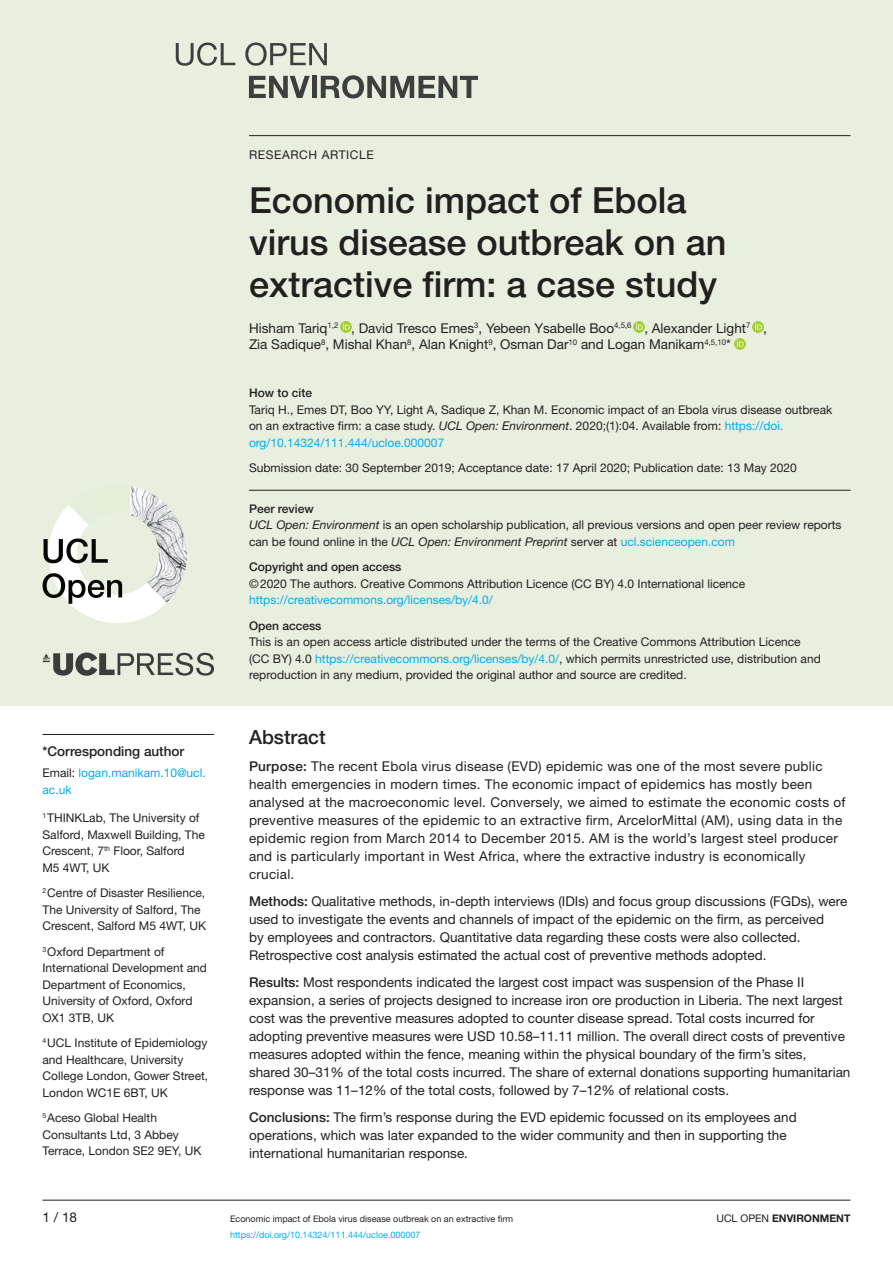
<style>
.page{position:relative;width:893px;height:1263px;background:#fff}
.page>*{position:absolute;margin:0;border:0;box-sizing:border-box;transform-origin:0 0}
.t1{font:500 36px/42px "Helvetica Neue LT Std";color:#231f20}
.t2{font:500 19.5px "Helvetica Neue LT Std";color:#231f20}
.t3{font:13.5px/18px "Helvetica Neue LT Std";color:#231f20}
.t4{font:13.5px/18px "Helvetica Neue LT Std";letter-spacing:.02em;color:#231f20}
.t5{font:500 13.5px "Helvetica Neue LT Std";color:#231f20}
.t6{font:12px/16.5px "Helvetica Neue LT Std";color:#231f20}
.t7{font:12px/16.5px "Helvetica Neue LT Std";color:#00aeef}
.t8{font:500 12px "Helvetica Neue LT Std";color:#231f20}
.t9{font:12px "Helvetica Neue LT Std";letter-spacing:.05em;color:#231f20}
.t10{font:700 10.5px "Helvetica Neue LT Std";color:#231f20}
.t11{font:9px "Helvetica Neue LT Std";color:#231f20}
.t12{font:9px "Helvetica Neue LT Std";color:#00aeef}
.s1{color:#231f20}
.s2{font-style:italic}
.s3{color:#00aeef}
.s4{font-weight:500}
.s5{font-weight:400}
</style>
<div class="page">
<hr style="left:43px;top:1200px;width:807px;height:1px;background:#231f20">
<div style="left:0;top:0;width:893px;height:705px;background:#e9efdf"></div>
<svg style="left:176px;top:43px;width:59px;height:23px"></svg>
<svg style="left:245px;top:43px;width:82px;height:23px"></svg>
<svg style="left:249px;top:76px;width:61px;height:22px"></svg>
<hr style="left:312px;top:76px;width:4px;height:22px;background:#3e3e3f">
<svg style="left:321px;top:75px;width:157px;height:23px"></svg>
<svg style="left:43px;top:652px;width:171px;height:24px"></svg>
<svg style="left:43px;top:486px;width:144px;height:137px"></svg>
<hr style="left:249px;top:135px;width:601px;height:1px;background:#231f20">
<hr style="left:249px;top:490px;width:601px;height:1px;background:#231f20">
<svg style="left:341px;top:322px;width:10px;height:10px"></svg>
<svg style="left:634px;top:322px;width:10px;height:10px"></svg>
<svg style="left:753px;top:322px;width:10px;height:10px"></svg>
<svg style="left:735px;top:338px;width:10px;height:11px"></svg>
<hr style="left:43px;top:734px;width:171px;height:1px;background:#231f20">
<p class="t5" style="left:43px;top:743px;width:143px">*Corresponding author</p>
<p class="t7" style="left:43px;top:764px;width:165px"><span class="s1">Email:</span> logan.manikam.10@ucl. ac.uk</p>
<p class="t6" style="left:43px;top:810px;width:164px"><sup>1</sup>THINKLab, The University of<br>Salford, Maxwell Building, The<br>Crescent, 7<sup>th</sup> Floor, Salford<br>M5 4WT, UK</p>
<p class="t6" style="left:43px;top:885px;width:165px"><sup>2</sup>Centre of Disaster Resilience,<br>The University of Salford, The<br>Crescent, Salford M5 4WT, UK</p>
<p class="t6" style="left:43px;top:943px;width:166px"><sup>3</sup>Oxford Department of<br>International Development and<br>Department of Economics,<br>University of Oxford, Oxford<br>OX1 3TB, UK</p>
<p class="t6" style="left:43px;top:1035px;width:167px"><sup>4</sup>UCL Institute of Epidemiology and Healthcare, University<br>College London, Gower Street,<br>London WC1E 6BT, UK</p>
<p class="t6" style="left:43px;top:1110px;width:160px"><sup>5</sup>Aceso Global Health<br>Consultants Ltd, 3 Abbey<br>Terrace, London SE2 9EY, UK</p>
<p class="t9" style="left:249px;top:147px;width:126px">RESEARCH ARTICLE</p>
<h1 class="t1" style="left:249px;top:178px;width:479px">Economic impact of Ebola virus disease outbreak on an extractive firm: a case study</h1>
<p class="t3" style="left:249px;top:319px;width:519px;line-height:16.5px">Hisham Tariq<sup>1,2</sup> , David Tresco Emes<sup>3</sup>, Yebeen Ysabelle Boo<sup>4,5,6</sup> , Alexander Light<sup>7</sup> ,<br>Zia Sadique<sup>8</sup>, Mishal Khan<sup>8</sup>, Alan Knight<sup>9</sup>, Osman Dar<sup>10</sup> and Logan Manikam<sup>4,5,10</sup>*</p>
<p class="t8" style="left:249px;top:386px;width:65px">How to cite</p>
<p class="t6" style="left:249px;top:401px;width:585px">Tariq H., Emes DT, Boo YY, Light A, Sadique Z, Khan M. Economic impact of an Ebola virus disease outbreak on an extractive firm: a case study. <span class="s2">UCL Open: Environment</span>. 2020;(1):04. Available from: <span class="s3">https://doi. org/10.14324/111.444/ucloe.000007</span></p>
<p class="t6" style="left:249px;top:459px;width:549px">Submission date: 30 September 2019; Acceptance date: 17 April 2020; Publication date: 13 May 2020</p>
<p class="t6" style="left:249px;top:500px;width:594px"><span class="s4">Peer review<br></span><span class="s2">UCL Open: Environment</span> is an open scholarship publication, all previous versions and open peer review reports can be found online in the <span class="s2">UCL Open: Environment Preprint</span> server at <span class="s3">ucl.scienceopen.com</span></p>
<p class="t8" style="left:249px;top:560px;width:154px">Copyright and open access</p>
<p class="t6" style="left:249px;top:575px;width:498px">©2020 The authors. Creative Commons Attribution Licence (CC BY) 4.0 International licence</p>
<p class="t7" style="left:249px;top:591px;width:245px">https://creativecommons.org/licenses/by/4.0/</p>
<p class="t8" style="left:249px;top:618px;width:74px">Open access</p>
<p class="t6" style="left:249px;top:633px;width:573px">This is an open access article distributed under the terms of the Creative Commons Attribution Licence (CC BY) 4.0 <span class="s3">https://creativecommons.org/licenses/by/4.0/</span>, which permits unrestricted use, distribution and reproduction in any medium, provided the original author and source are credited.</p>
<h2 class="t2" style="left:249px;top:726px;width:78px">Abstract</h2>
<p class="t4" style="left:249px;top:757px;width:598px"><span class="s4">Purpose:</span> The recent Ebola virus disease (EVD) epidemic was one of the most severe public health emergencies in modern times. The economic impact of epidemics has mostly been analysed at the macroeconomic level. Conversely, we aimed to estimate the economic costs of preventive measures of the epidemic to an extractive firm, ArcelorMittal (AM), using data in the epidemic region from March 2014 to December 2015. AM is the world’s largest steel producer and is particularly important in West Africa, where the extractive industry is economically crucial.</p>
<p class="t3" style="left:249px;top:892px;width:600px"><span class="s4">Methods:</span> Qualitative methods, in-depth interviews (IDIs) and focus group discussions (FGDs), were used to investigate the events and channels of impact of the epidemic on the firm, as perceived<br>by employees and contractors. Quantitative data regarding these costs were also collected.<br>Retrospective cost analysis estimated the actual cost of preventive methods adopted.</p>
<p class="t3" style="left:249px;top:973px;width:603px"><span class="s4">Results:</span> Most respondents indicated the largest cost impact was suspension of the Phase II expansion, a series of projects designed to increase iron ore production in Liberia. The next largest cost was the preventive measures adopted to counter disease spread. Total costs incurred for adopting preventive measures were USD 10.58–11.11 million. The overall direct costs of preventive measures adopted within the fence, meaning within the physical boundary of the firm’s sites, shared 30–31% of the total costs incurred. The share of external donations supporting humanitarian response was 11–12% of the total costs, followed by 7–12% of relational costs.</p>
<p class="t3" style="left:249px;top:1108px;width:549px"><span class="s4">Conclusions:</span> The firm’s response during the EVD epidemic focussed on its employees and operations, which was later expanded to the wider community and then in supporting the international humanitarian response.</p>
<p class="t3" style="left:43px;top:1207px;width:36px">1 / 18</p>
<p class="t11" style="left:230px;top:1213px;width:285px">Economic impact of Ebola virus disease outbreak on an extractive firm</p>
<p class="t10" style="left:716px;top:1211px;width:135px"><span class="s5">UCL OPEN</span> ENVIRONMENT</p>
<p class="t12" style="left:230px;top:1229px;width:192px">https://doi.org/10.14324/111.444/ucloe.000007</p>
</div>
